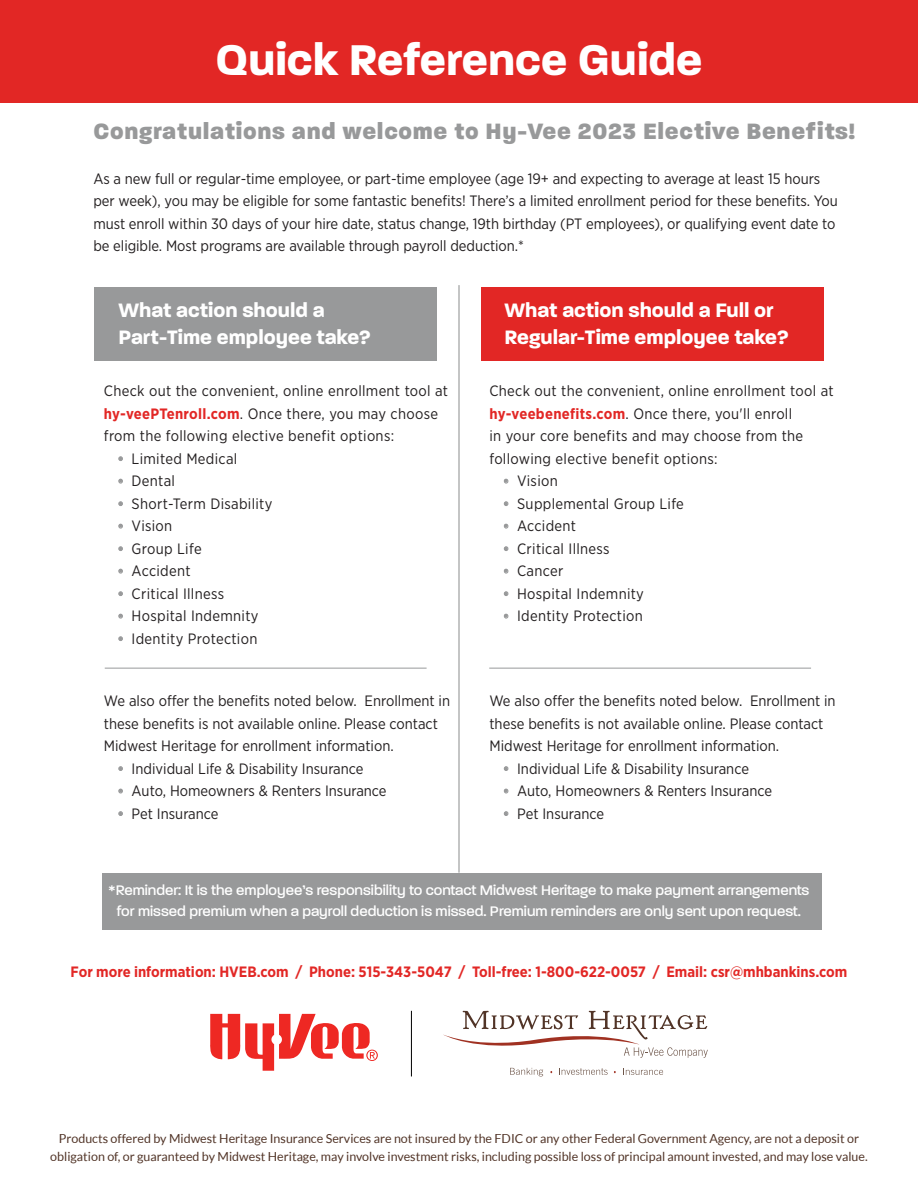
<style>
.page{position:relative;width:918px;height:1188px;background:#fff}
.page>*{position:absolute;margin:0;border:0;box-sizing:border-box;transform-origin:0 0}
.t1{font:700 46.5px "Paralucent";color:#fff}
.t2{font:800 24px "Paralucent";letter-spacing:.03em;color:#98999a}
.t3{font:700 21px/27px "Paralucent";color:#fff}
.t4{font:15px/22.5px "Gotham Narrow";color:#231f20}
.t5{font:15px/22.5px "Gotham Narrow";letter-spacing:.02em;color:#231f20}
.t6{font:500 15px/21px "Paralucent";color:#fff;text-align:center}
.t7{font:700 15px "Gotham Narrow";color:#e22725}
.t8{font:12.45px/18.8px "Lato";color:#513427;text-align:center}
.s1{font-weight:700;color:#e22725}
.s2{color:#98999a}
</style>
<div class="page">
<div style="left:0;top:0;width:918px;height:102px;background:#e22725"></div>
<div style="left:103px;top:873px;width:719px;height:57px;background:#98999a"></div>
<div style="left:94px;top:287px;width:343px;height:74px;background:#98999a"></div>
<div style="left:481px;top:287px;width:343px;height:74px;background:#e22725"></div>
<hr style="left:458px;top:285px;width:2px;height:588px;background:#98999a">
<hr style="left:105px;top:668px;width:322px;height:1px;background:#98999a">
<hr style="left:489px;top:668px;width:322px;height:1px;background:#98999a">
<svg style="left:443px;top:1011px;width:265px;height:47px"></svg>
<svg style="left:510px;top:1068px;width:33px;height:8px"></svg>
<svg style="left:559px;top:1068px;width:49px;height:7px"></svg>
<svg style="left:623px;top:1068px;width:40px;height:7px"></svg>
<svg style="left:210px;top:1014px;width:168px;height:57px"></svg>
<hr style="left:411px;top:1011px;width:1px;height:65px;background:#000">
<h1 class="t1" style="left:215px;top:33px;width:489px">Quick Reference Guide</h1>
<h2 class="t2" style="left:93px;top:117px;width:763px">Congratulations and welcome to Hy-Vee 2023 Elective Benefits!</h2>
<p class="t4" style="left:93px;top:167px;width:746px">As a new full or regular-time employee, or part-time employee (age 19+ and expecting to average at least 15 hours per week), you may be eligible for some fantastic benefits! There’s a limited enrollment period for these benefits. You must enroll within 30 days of your hire date, status change, 19th birthday (PT employees), or qualifying event date to be eligible. Most programs are available through payroll deduction.*</p>
<h3 class="t3" style="left:118px;top:297px;width:254px">What action should a<br>Part-Time employee take?</h3>
<h3 class="t3" style="left:505px;top:297px;width:285px">What action should a Full or<br>Regular-Time employee take?</h3>
<p class="t5" style="left:104px;top:380px;width:346px">Check out the convenient, online enrollment tool at <span class="s1">hy-veePTenroll.com</span>. Once there, you may choose from the following elective benefit options:</p>
<p class="t5" style="left:117px;top:447px;width:121px"><span class="s2">•</span> Limited Medical</p>
<p class="t4" style="left:117px;top:470px;width:59px"><span class="s2">•</span> Dental</p>
<p class="t5" style="left:117px;top:492px;width:156px"><span class="s2">•</span> Short-Term Disability</p>
<p class="t4" style="left:117px;top:515px;width:56px"><span class="s2">•</span> Vision</p>
<p class="t5" style="left:117px;top:537px;width:86px"><span class="s2">•</span> Group Life</p>
<p class="t5" style="left:117px;top:560px;width:75px"><span class="s2">•</span> Accident</p>
<p class="t5" style="left:117px;top:582px;width:108px"><span class="s2">•</span> Critical Illness</p>
<p class="t5" style="left:117px;top:605px;width:143px"><span class="s2">•</span> Hospital Indemnity</p>
<p class="t5" style="left:117px;top:627px;width:141px"><span class="s2">•</span> Identity Protection</p>
<p class="t5" style="left:489px;top:380px;width:346px">Check out the convenient, online enrollment tool at <span class="s1">hy-veebenefits.com</span>. Once there, you'll enroll<br>in your core benefits and may choose from the following elective benefit options:</p>
<p class="t4" style="left:503px;top:470px;width:56px"><span class="s2">•</span> Vision</p>
<p class="t5" style="left:503px;top:492px;width:183px"><span class="s2">•</span> Supplemental Group Life</p>
<p class="t5" style="left:503px;top:515px;width:75px"><span class="s2">•</span> Accident</p>
<p class="t5" style="left:503px;top:537px;width:108px"><span class="s2">•</span> Critical Illness</p>
<p class="t4" style="left:503px;top:560px;width:62px"><span class="s2">•</span> Cancer</p>
<p class="t5" style="left:503px;top:582px;width:143px"><span class="s2">•</span> Hospital Indemnity</p>
<p class="t5" style="left:503px;top:605px;width:141px"><span class="s2">•</span> Identity Protection</p>
<p class="t4" style="left:104px;top:690px;width:348px">We also offer the benefits noted below. Enrollment in these benefits is not available online. Please contact<br>Midwest Heritage for enrollment information.</p>
<p class="t4" style="left:117px;top:757px;width:248px"><span class="s2">•</span> Individual Life &amp; Disability Insurance</p>
<p class="t4" style="left:117px;top:780px;width:271px"><span class="s2">•</span> Auto, Homeowners &amp; Renters Insurance</p>
<p class="t4" style="left:117px;top:802px;width:103px"><span class="s2">•</span> Pet Insurance</p>
<p class="t4" style="left:489px;top:690px;width:348px">We also offer the benefits noted below. Enrollment in these benefits is not available online. Please contact<br>Midwest Heritage for enrollment information.</p>
<p class="t4" style="left:503px;top:757px;width:248px"><span class="s2">•</span> Individual Life &amp; Disability Insurance</p>
<p class="t4" style="left:503px;top:780px;width:271px"><span class="s2">•</span> Auto, Homeowners &amp; Renters Insurance</p>
<p class="t4" style="left:503px;top:802px;width:103px"><span class="s2">•</span> Pet Insurance</p>
<p class="t6" style="left:109px;top:880px;width:702px">*Reminder: It is the employee’s responsibility to contact Midwest Heritage to make payment arrangements for missed premium when a payroll deduction is missed. Premium reminders are only sent upon request.</p>
<p class="t7" style="left:71px;top:962px;width:778px">For more information: HVEB.com / Phone: 515-343-5047 / Toll-free: 1-800-622-0057 / Email: csr@mhbankins.com</p>
<p class="t8" style="left:50px;top:1129px;width:819px">Products offered by Midwest Heritage Insurance Services are not insured by the FDIC or any other Federal Government Agency, are not a deposit or obligation of, or guaranteed by Midwest Heritage, may involve investment risks, including possible loss of principal amount invested, and may lose value.</p>
</div>
